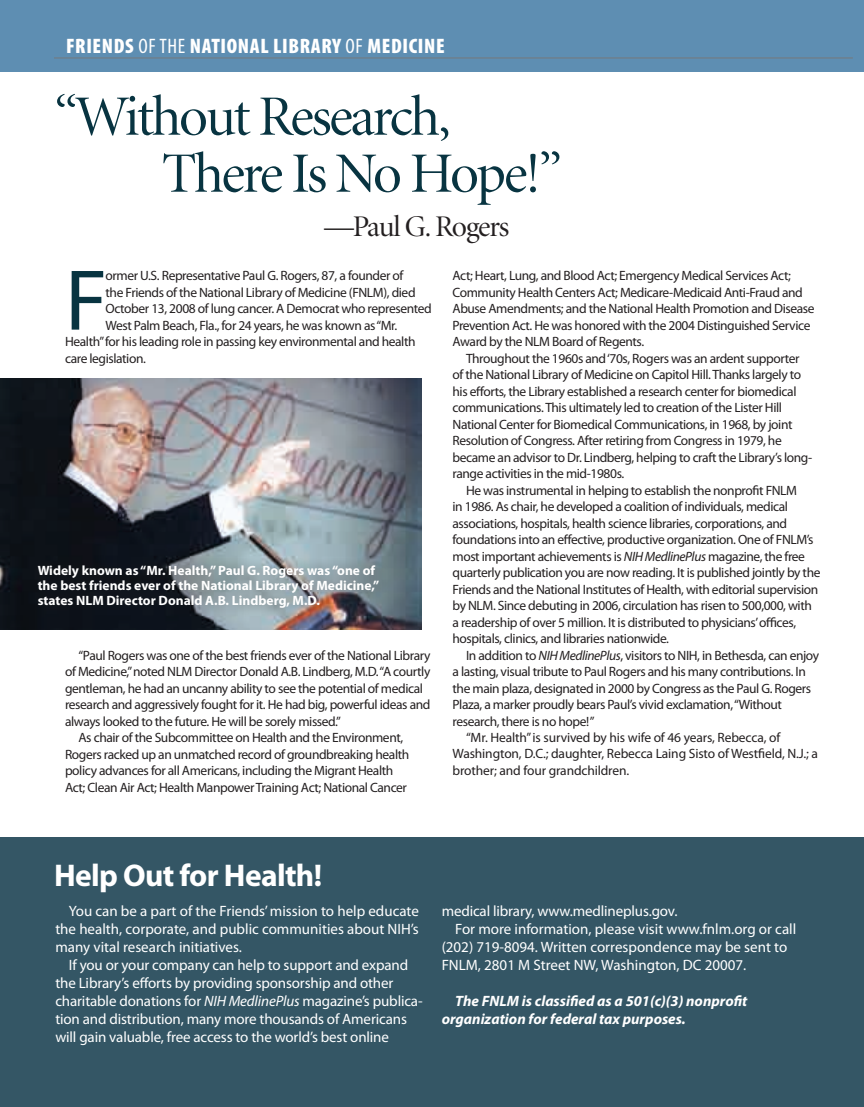
<style>
.page{position:relative;width:864px;height:1107px;background:#fff}
.page>*{position:absolute;margin:0;border:0;box-sizing:border-box;transform-origin:0 0}
.t1{font:87px "Myriad Pro";color:#083441}
.t2{font:57px/57px "Minion Display";letter-spacing:-.04em;color:#083441}
.t3{font:700 31.5px "Myriad";letter-spacing:-.02em;color:#fff}
.t4{font:30px "Minion Display";letter-spacing:-.04em;color:#231f20}
.t5{font:900 condensed 21px "Myriad Pro";letter-spacing:.03em;color:#fff}
.t6{font:15px/18px "Myriad Pro";letter-spacing:-.01em;color:#fff;text-align:justify}
.t7{font:italic 700 15px/18px "Myriad Pro";color:#fff}
.t8{font:13.5px/16.5px "Myriad Pro";letter-spacing:-.03em;color:#231f20}
.t9{font:13.5px "Myriad Pro";letter-spacing:-.01em;color:#231f20}
.t10{font:700 13.5px/15px "Myriad Pro";color:#fff}
.s1{font-weight:400}
.s2{font-style:italic}
</style>
<div class="page">
<div style="left:0;top:837px;width:864px;height:270px;background:#345665"></div>
<div style="left:0;top:0;width:864px;height:72px;background:#5e8eb2"></div>
<hr style="left:54px;top:58px;width:799px;height:1px;background:#76787b">
<img style="left:0;top:378px;width:422px;height:251px">
<div style="left:25px;top:553px;width:363px;height:65px;background:#231f20;opacity:.5"></div>
<h3 class="t5" style="left:66px;top:32px;width:380px">FRIENDS <span class="s1">OF THE</span> NATIONAL LIBRARY <span class="s1">OF</span> MEDICINE</h3>
<h2 class="t2" style="left:162px;top:90px;width:402px;text-indent:-108px">“Without Research,<br>There Is No Hope!”</h2>
<h3 class="t4" style="left:324px;top:212px;width:187px">—Paul G. Rogers</h3>
<h1 class="t1" style="left:65px;top:247px;width:44px">F</h1>
<p class="t8" style="left:106px;top:267px;width:299px">ormer U.S. Representative Paul G. Rogers, 87, a founder of</p>
<p class="t8" style="left:106px;top:284px;width:312px">the Friends of the National Library of Medicine (FNLM), died</p>
<p class="t8" style="left:106px;top:300px;width:328px">October 13, 2008 of lung cancer. A Democrat who represented</p>
<p class="t8" style="left:106px;top:317px;width:293px">West Palm Beach, Fla., for 24 years, he was known as “Mr.</p>
<p class="t8" style="left:65px;top:333px;width:352px">Health” for his leading role in passing key environmental and health</p>
<p class="t8" style="left:65px;top:350px;width:82px">care legislation.</p>
<p class="t10" style="left:38px;top:562px;width:343px">Widely known as “Mr. Health,” Paul G. Rogers was “one of the best friends ever of the National Library of Medicine,” states NLM Director Donald A.B. Lindberg, M.D.</p>
<p class="t8" style="left:79px;top:647px;width:353px">“Paul Rogers was one of the best friends ever of the National Library</p>
<p class="t8" style="left:65px;top:663px;width:367px">of Medicine,” noted NLM Director Donald A.B. Lindberg, M.D. “A courtly</p>
<p class="t8" style="left:65px;top:680px;width:360px">gentleman, he had an uncanny ability to see the potential of medical</p>
<p class="t8" style="left:65px;top:696px;width:367px">research and aggressively fought for it. He had big, powerful ideas and</p>
<p class="t8" style="left:65px;top:713px;width:277px">always looked to the future. He will be sorely missed.”</p>
<p class="t8" style="left:79px;top:729px;width:326px">As chair of the Subcommittee on Health and the Environment,</p>
<p class="t8" style="left:65px;top:746px;width:346px">Rogers racked up an unmatched record of groundbreaking health</p>
<p class="t8" style="left:65px;top:762px;width:330px">policy advances for all Americans, including the Migrant Health</p>
<p class="t8" style="left:65px;top:779px;width:343px">Act; Clean Air Act; Health Manpower Training Act; National Cancer</p>
<p class="t8" style="left:453px;top:267px;width:364px">Act; Heart, Lung, and Blood Act; Emergency Medical Services Act; Community Health Centers Act; Medicare-Medicaid Anti-Fraud and Abuse Amendments; and the National Health Promotion and Disease Prevention Act. He was honored with the 2004 Distinguished Service Award by the NLM Board of Regents.</p>
<p class="t8" style="left:453px;top:350px;width:361px;text-indent:14px">Throughout the 1960s and ‘70s, Rogers was an ardent supporter of the National Library of Medicine on Capitol Hill. Thanks largely to his efforts, the Library established a research center for biomedical communications. This ultimately led to creation of the Lister Hill National Center for Biomedical Communications, in 1968, by joint Resolution of Congress. After retiring from Congress in 1979, he became an advisor to Dr. Lindberg, helping to craft the Library’s long&shy;range activities in the mid-1980s.</p>
<p class="t8" style="left:453px;top:482px;width:370px;text-indent:14px">He was instrumental in helping to establish the nonprofit FNLM<br>in 1986. As chair, he developed a coalition of individuals, medical associations, hospitals, health science libraries, corporations, and foundations into an effective, productive organization. One of FNLM’s most important achievements is <span class="s2">NIH MedlinePlus</span> magazine, the free quarterly publication you are now reading. It is published jointly by the Friends and the National Institutes of Health, with editorial supervision by NLM. Since debuting in 2006, circulation has risen to 500,000, with a readership of over 5 million. It is distributed to physicians’ offices, hospitals, clinics, and libraries nationwide.</p>
<p class="t8" style="left:466px;top:647px;width:355px">In addition to <span class="s2">NIH MedlinePlus</span>, visitors to NIH, in Bethesda, can enjoy</p>
<p class="t8" style="left:453px;top:663px;width:355px">a lasting, visual tribute to Paul Rogers and his many contributions. In</p>
<p class="t8" style="left:453px;top:680px;width:360px">the main plaza, designated in 2000 by Congress as the Paul G. Rogers</p>
<p class="t8" style="left:453px;top:696px;width:331px">Plaza, a marker proudly bears Paul’s vivid exclamation, “Without</p>
<p class="t8" style="left:453px;top:713px;width:144px">research, there is no hope!”</p>
<p class="t9" style="left:466px;top:729px;width:316px">“Mr. Health” is survived by his wife of 46 years, Rebecca, of</p>
<p class="t9" style="left:453px;top:746px;width:367px">Washington, D.C.; daughter, Rebecca Laing Sisto of Westfield, N.J.; a</p>
<p class="t9" style="left:453px;top:762px;width:178px">brother; and four grandchildren.</p>
<h3 class="t3" style="left:54px;top:859px;width:270px">Help Out for Health!</h3>
<p class="t6" style="left:55px;top:901px;width:365px;text-indent:14px">You can be a part of the Friends’ mission to help educate the health, corporate, and public communities about NIH’s many vital research initiatives.</p>
<p class="t6" style="left:55px;top:955px;width:369px;text-align:left;text-indent:14px">If you or your company can help to support and expand the Library’s efforts by providing sponsorship and other charitable donations for <span class="s2">NIH MedlinePlus</span> magazine’s publica&shy;tion and distribution, many more thousands of Americans will gain valuable, free access to the world’s best online</p>
<p class="t6" style="left:442px;top:901px;width:237px">medical library, www.medlineplus.gov.</p>
<p class="t6" style="left:455px;top:919px;width:343px">For more information, please visit www.fnlm.org or call</p>
<p class="t6" style="left:442px;top:937px;width:347px">(202) 719-8094. Written correspondence may be sent to</p>
<p class="t6" style="left:442px;top:955px;width:306px">FNLM, 2801 M Street NW, Washington, DC 20007.</p>
<p class="t7" style="left:442px;top:991px;width:307px;text-indent:14px">The FNLM is classified as a 501(c)(3) nonprofit organization for federal tax purposes.</p>
</div>
